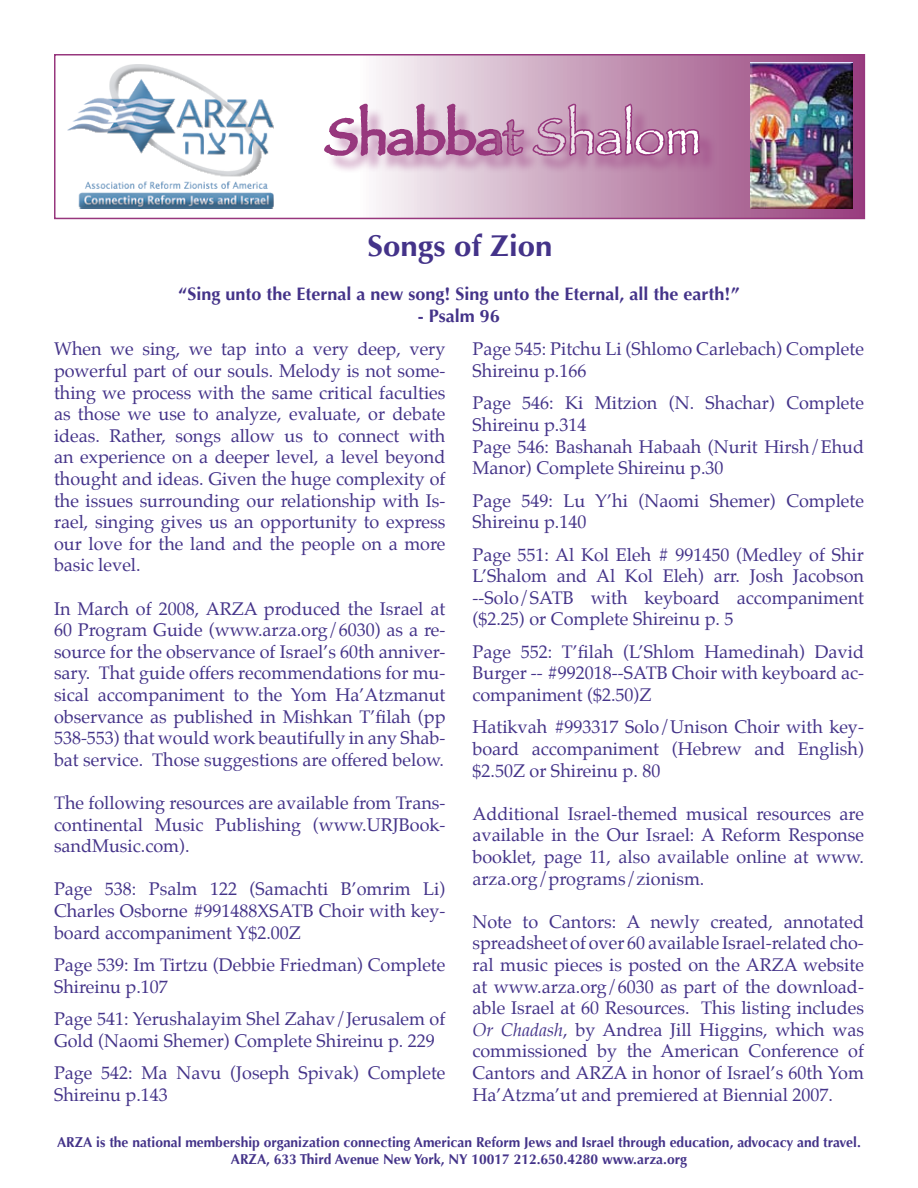
<style>
.page{position:relative;width:918px;height:1188px;background:#fff}
.page>*{position:absolute;margin:0;border:0;box-sizing:border-box;transform-origin:0 0}
.t1{font:51px "Papyrus";color:#fff}
.t2{font:700 30px "Optima";color:#443389;scale:1.04 1}
.t3{font:18px/21.6px "Palatino";color:#443389;text-align:justify}
.t4{font:700 18px "Optima";color:#443389}
.t5{font:700 14.25px/17.1px "Optima";color:#443389;text-align:center}
.s1{font-style:italic}
</style>
<div class="page">
<svg style="left:79px;top:57px;width:783px;height:159px"></svg>
<div style="left:54px;top:54px;width:811px;height:165px;border:2px solid #97377d"></div>
<div style="left:749px;top:62px;width:105px;height:147px;background:#97377d;opacity:.75"></div>
<div style="left:67px;top:64px;width:207px;height:144px;background:#fff;opacity:.25"></div>
<div style="left:67px;top:68px;width:207px;height:140px;background:#000;opacity:.25"></div>
<div style="left:327px;top:106px;width:391px;height:67px;background:#97377d;opacity:.5"></div>
<svg style="left:322px;top:54px;width:380px;height:166px;background:#cfa9c4"></svg>
<h1 class="t1" style="left:325px;top:106px;width:377px">Shabbat Shalom</h1>
<h2 class="t2" style="left:368px;top:229px;width:179px">Songs of Zion</h2>
<p class="t4" style="left:178px;top:284px;width:563px">“Sing unto the Eternal a new song! Sing unto the Eternal, all the earth!”</p>
<p class="t4" style="left:418px;top:305px;width:84px">- Psalm 96</p>
<p class="t3" style="left:54px;top:338px;width:393px">When we sing, we tap into a very deep, very powerful part of our souls. Melody is not some&shy;thing we process with the same critical faculties as those we use to analyze, evaluate, or debate ideas. Rather, songs allow us to connect with an experience on a deeper level, a level beyond thought and ideas. Given the huge complexity of the issues surrounding our relationship with Is&shy;rael, singing gives us an opportunity to express our love for the land and the people on a more basic level.</p>
<p class="t3" style="left:54px;top:597px;width:393px">In March of 2008, ARZA produced the Israel at 60 Program Guide (www.arza.org/6030) as a re&shy;source for the observance of Israel’s 60th anniver&shy;sary. That guide offers recommendations for mu&shy;sical accompaniment to the Yom Ha’Atzmanut observance as published in Mishkan T’filah (pp 538-553) that would work beautifully in any Shab&shy;bat service. Those suggestions are offered below.</p>
<p class="t3" style="left:54px;top:792px;width:393px">The following resources are available from Trans&shy;continental Music Publishing (www.URJBook&shy;sandMusic.com).</p>
<p class="t3" style="left:54px;top:878px;width:393px">Page 538: Psalm 122 (Samachti B’omrim Li)<br>Charles Osborne #991488XSATB Choir with key&shy;board accompaniment Y$2.00Z</p>
<p class="t3" style="left:54px;top:954px;width:393px">Page 539: Im Tirtzu (Debbie Friedman) Complete<br>Shireinu p.107</p>
<p class="t3" style="left:54px;top:1008px;width:393px">Page 541: Yerushalayim Shel Zahav/Jerusalem of<br>Gold (Naomi Shemer) Complete Shireinu p. 229</p>
<p class="t3" style="left:54px;top:1062px;width:393px">Page 542: Ma Navu (Joseph Spivak) Complete<br>Shireinu p.143</p>
<p class="t3" style="left:472px;top:338px;width:393px">Page 545: Pitchu Li (Shlomo Carlebach) Complete<br>Shireinu p.166</p>
<p class="t3" style="left:472px;top:392px;width:393px;text-align:left">Page 546: Ki Mitzion (N. Shachar) Complete Shireinu p.314<br>Page 546: Bashanah Habaah (Nurit Hirsh/Ehud Manor) Complete Shireinu p.30</p>
<p class="t3" style="left:472px;top:489px;width:393px">Page 549: Lu Y’hi (Naomi Shemer) Complete<br>Shireinu p.140</p>
<p class="t3" style="left:472px;top:543px;width:393px">Page 551: Al Kol Eleh # 991450 (Medley of Shir L’Shalom and Al Kol Eleh) arr. Josh Jacobson --Solo/SATB with keyboard accompaniment ($2.25) or Complete Shireinu p. 5</p>
<p class="t3" style="left:472px;top:641px;width:393px">Page 552: T’filah (L’Shlom Hamedinah) David Burger -- #992018--SATB Choir with keyboard ac&shy;companiment ($2.50)Z</p>
<p class="t3" style="left:472px;top:716px;width:393px">Hatikvah #993317 Solo/Unison Choir with key&shy;board accompaniment (Hebrew and English) $2.50Z or Shireinu p. 80</p>
<p class="t3" style="left:472px;top:803px;width:393px">Additional Israel-themed musical resources are available in the Our Israel: A Reform Response booklet, page 11, also available online at www. arza.org/programs/zionism.</p>
<p class="t3" style="left:472px;top:911px;width:393px">Note to Cantors: A newly created, annotated spreadsheet of over 60 available Israel-related cho&shy;ral music pieces is posted on the ARZA website at www.arza.org/6030 as part of the download&shy;able Israel at 60 Resources. This listing includes <span class="s1">Or Chadash</span>, by Andrea Jill Higgins, which was commissioned by the American Conference of Cantors and ARZA in honor of Israel’s 60th Yom Ha’Atzma’ut and premiered at Biennial 2007.</p>
<p class="t5" style="left:57px;top:1134px;width:805px">ARZA is the national membership organization connecting American Reform Jews and Israel through education, advocacy and travel.<br>ARZA, 633 Third Avenue New York, NY 10017 212.650.4280 www.arza.org</p>
</div>
